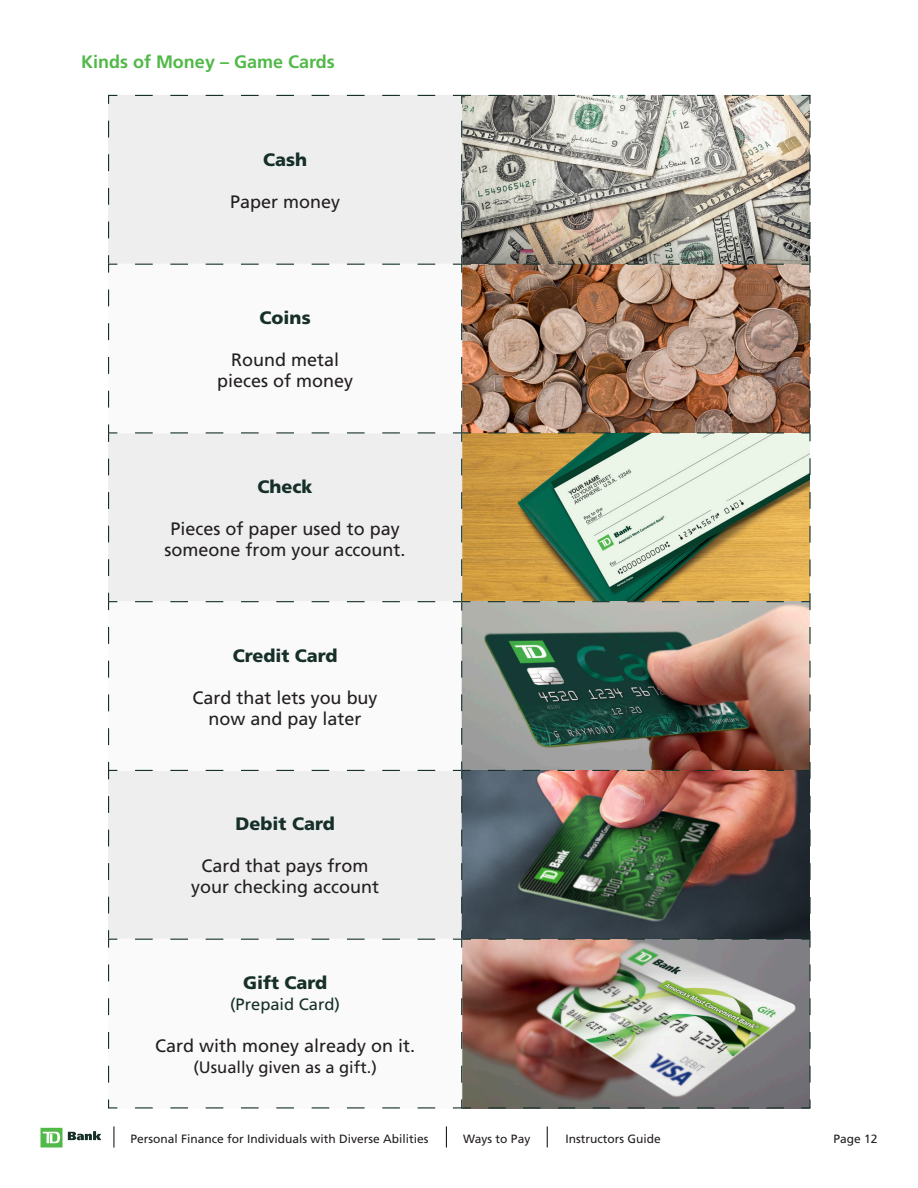
<style>
.page{position:relative;width:918px;height:1188px;background:#fff}
.page>*{position:absolute;margin:0;border:0;box-sizing:border-box;transform-origin:0 0}
.t1{font:18px/21px "Frutiger";color:#231f20;text-align:center}
.t2{font:900 18px "Frutiger";color:#163029}
.t3{font:700 18px "Frutiger";color:#51b948}
.t4{font:16.5px "Frutiger";color:#231f20}
.t5{font:16.5px "Frutiger";color:#163029}
.t6{font:12px "Frutiger";color:#231f20}
</style>
<div class="page">
<svg style="left:40px;top:1128px;width:61px;height:20px"></svg>
<hr style="left:113px;top:1126px;width:2px;height:21px;background:#231f20">
<svg style="left:446px;top:1126px;width:1px;height:21px"></svg>
<svg style="left:547px;top:1126px;width:1px;height:21px"></svg>
<img style="left:462px;top:104px;width:348px;height:995px">
<div style="left:109px;top:442px;width:353px;height:496px;background:#eeeeef"></div>
<hr style="left:108px;top:433px;width:1px;height:168px;background:#eeeeef">
<hr style="left:461px;top:433px;width:1px;height:168px;background:#eeeeef">
<hr style="left:108px;top:771px;width:1px;height:168px;background:#eeeeef">
<div style="left:108px;top:94px;width:355px;height:169px;background:#eeeeef"></div>
<svg style="left:461px;top:112px;width:1px;height:126px"></svg>
<svg style="left:809px;top:112px;width:2px;height:127px"></svg>
<svg style="left:461px;top:94px;width:350px;height:10px;background:#babab3"></svg>
<svg style="left:108px;top:263px;width:355px;height:161px"></svg>
<svg style="left:461px;top:281px;width:1px;height:127px"></svg>
<svg style="left:488px;top:264px;width:305px;height:1px"></svg>
<svg style="left:461px;top:255px;width:10px;height:18px"></svg>
<svg style="left:809px;top:281px;width:2px;height:127px"></svg>
<svg style="left:801px;top:256px;width:10px;height:17px"></svg>
<svg style="left:108px;top:458px;width:1px;height:118px"></svg>
<svg style="left:461px;top:458px;width:1px;height:118px"></svg>
<svg style="left:488px;top:432px;width:305px;height:1px"></svg>
<svg style="left:108px;top:424px;width:363px;height:18px"></svg>
<svg style="left:809px;top:450px;width:2px;height:126px"></svg>
<svg style="left:801px;top:424px;width:10px;height:17px"></svg>
<svg style="left:108px;top:601px;width:355px;height:171px"></svg>
<svg style="left:461px;top:619px;width:1px;height:126px"></svg>
<svg style="left:488px;top:601px;width:305px;height:1px"></svg>
<svg style="left:461px;top:593px;width:9px;height:18px"></svg>
<svg style="left:809px;top:619px;width:2px;height:126px"></svg>
<svg style="left:801px;top:593px;width:10px;height:17px"></svg>
<svg style="left:108px;top:796px;width:1px;height:117px"></svg>
<svg style="left:135px;top:770px;width:309px;height:1px"></svg>
<svg style="left:108px;top:770px;width:9px;height:9px"></svg>
<svg style="left:461px;top:788px;width:1px;height:125px"></svg>
<svg style="left:488px;top:770px;width:305px;height:1px"></svg>
<svg style="left:453px;top:761px;width:17px;height:18px"></svg>
<svg style="left:809px;top:787px;width:2px;height:127px"></svg>
<svg style="left:801px;top:762px;width:10px;height:17px"></svg>
<svg style="left:108px;top:938px;width:355px;height:161px"></svg>
<svg style="left:461px;top:956px;width:1px;height:127px"></svg>
<svg style="left:488px;top:939px;width:305px;height:1px"></svg>
<svg style="left:461px;top:930px;width:10px;height:18px"></svg>
<svg style="left:809px;top:956px;width:2px;height:127px"></svg>
<svg style="left:801px;top:931px;width:10px;height:17px"></svg>
<svg style="left:108px;top:1099px;width:703px;height:10px"></svg>
<p class="t3" style="left:81px;top:51px;width:255px">Kinds of Money – Game Cards</p>
<p class="t2" style="left:263px;top:149px;width:46px">Cash</p>
<p class="t1" style="left:230px;top:191px;width:112px">Paper money</p>
<p class="t2" style="left:260px;top:307px;width:53px">Coins</p>
<p class="t1" style="left:217px;top:350px;width:138px">Round metal pieces of money</p>
<p class="t2" style="left:258px;top:476px;width:57px">Check</p>
<p class="t1" style="left:171px;top:518px;width:231px">Pieces of paper used to pay</p>
<p class="t1" style="left:165px;top:539px;width:243px">someone from your account.</p>
<p class="t2" style="left:233px;top:645px;width:106px">Credit Card</p>
<p class="t1" style="left:193px;top:687px;width:187px">Card that lets you buy now and pay later</p>
<p class="t2" style="left:236px;top:813px;width:101px">Debit Card</p>
<p class="t1" style="left:191px;top:856px;width:189px">Card that pays from your checking account</p>
<p class="t2" style="left:243px;top:972px;width:86px">Gift Card</p>
<p class="t5" style="left:230px;top:994px;width:112px">(Prepaid Card)</p>
<p class="t1" style="left:155px;top:1035px;width:262px">Card with money already on it.</p>
<p class="t4" style="left:193px;top:1057px;width:185px">(Usually given as a gift.)</p>
<p class="t6" style="left:131px;top:1132px;width:300px">Personal Finance for Individuals with Diverse Abilities</p>
<p class="t6" style="left:463px;top:1132px;width:69px">Ways to Pay</p>
<p class="t6" style="left:565px;top:1132px;width:97px">Instructors Guide</p>
<p class="t6" style="left:833px;top:1132px;width:46px">Page 12</p>
</div>
